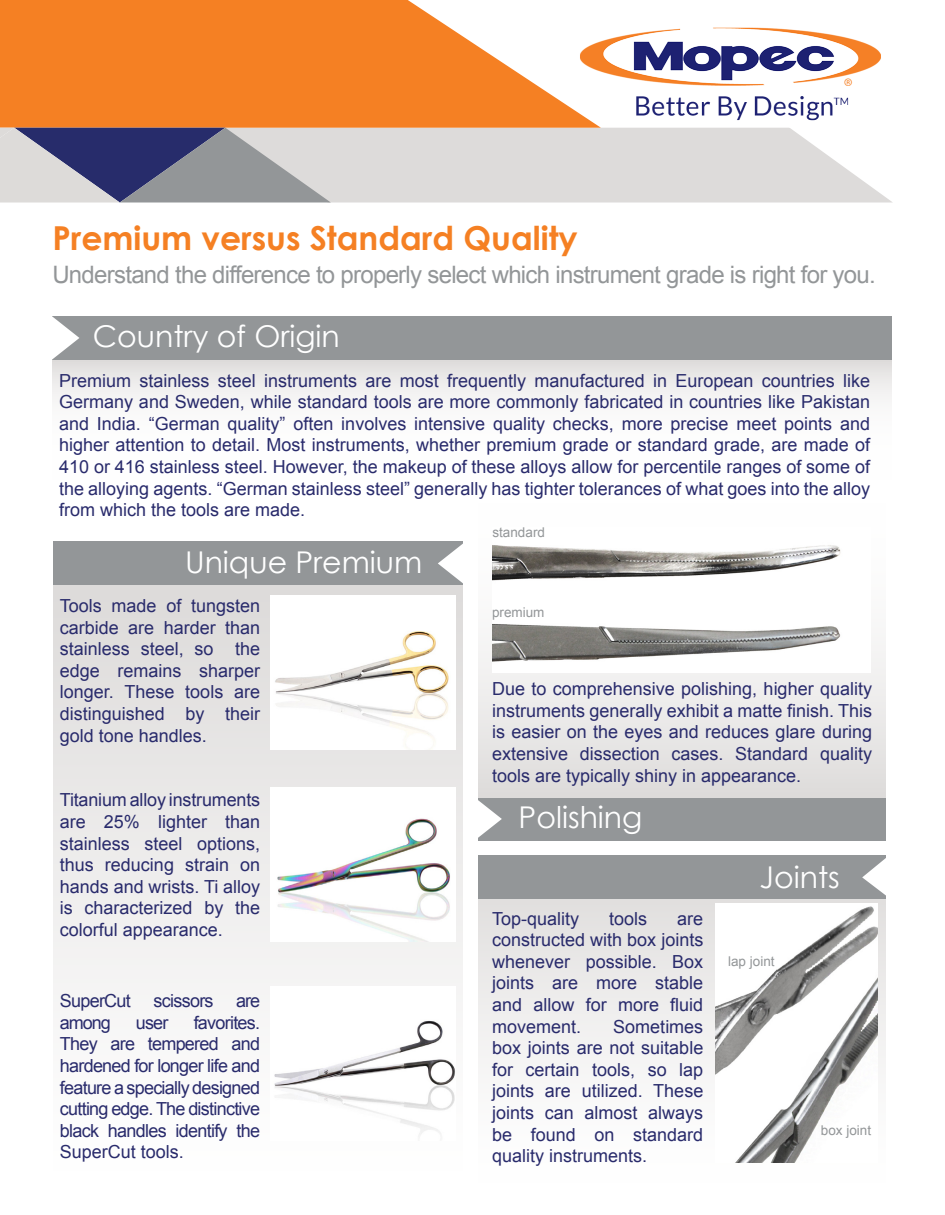
<style>
.page{position:relative;width:945px;height:1215px;background:#fff}
.page>*{position:absolute;margin:0;border:0;box-sizing:border-box;transform-origin:0 0}
.t1{font:700 33px "Century Gothic";color:#f58023}
.t2{font:30px "Century Gothic";color:#fff}
.t3{font:24px "Arial";letter-spacing:-.03em;color:#939698}
.t4{font:18px/21.6px "Arial";color:#292b6c;text-align:justify}
.t5{font:18px "Arial";letter-spacing:-.04em;color:#292b6c}
.t6{font:13.5px "Arial";color:#939698}
</style>
<div class="page">
<svg style="left:331px;top:128px;width:561px;height:74px;background:#e0dedd"></svg>
<svg style="left:0;top:0;width:601px;height:128px;background:#f58933"></svg>
<img style="left:496px;top:18px;width:385px;height:108px">
<div style="left:52px;top:316px;width:840px;height:44px;background:#939698"></div>
<div style="left:52px;top:360px;width:840px;height:166px;background:linear-gradient(to bottom,#edeceb,#fff)"></div>
<div style="left:479px;top:871px;width:407px;height:313px;background:linear-gradient(to bottom,#e0dedd,#fff)"></div>
<svg style="left:52px;top:316px;width:27px;height:47px"></svg>
<svg style="left:0;top:128px;width:331px;height:75px;background:#8c8ea2"></svg>
<div style="left:478px;top:797px;width:407px;height:44px;background:#939698"></div>
<div style="left:479px;top:493px;width:407px;height:304px;background:linear-gradient(to bottom,#fff,#e2e0df)"></div>
<svg style="left:478px;top:794px;width:24px;height:44px"></svg>
<div style="left:478px;top:855px;width:407px;height:44px;background:#939698"></div>
<svg style="left:862px;top:855px;width:24px;height:47px"></svg>
<div style="left:53px;top:541px;width:410px;height:44px;background:#939698"></div>
<div style="left:53px;top:585px;width:410px;height:586px;background:linear-gradient(to bottom,#dddbda,#fff)"></div>
<svg style="left:438px;top:543px;width:25px;height:46px"></svg>
<img style="left:270px;top:595px;width:186px;height:154px">
<img style="left:270px;top:788px;width:186px;height:154px">
<img style="left:270px;top:987px;width:186px;height:153px">
<img style="left:492px;top:528px;width:379px;height:144px">
<img style="left:716px;top:904px;width:161px;height:258px">
<p class="t1" style="left:52px;top:213px;width:527px">Premium versus Standard Quality</p>
<p class="t3" style="left:52px;top:259px;width:825px">Understand the difference to properly select which instrument grade is right for you.</p>
<p class="t2" style="left:93px;top:316px;width:249px">Country of Origin</p>
<p class="t4" style="left:59px;top:370px;width:813px">Premium stainless steel instruments are most frequently manufactured in European countries like Germany and Sweden, while standard tools are more commonly fabricated in countries like Pakistan and India. “German quality” often involves intensive quality checks, more precise meet points and higher attention to detail. Most instruments, whether premium grade or standard grade, are made of 410 or 416 stainless steel. However, the makeup of these alloys allow for percentile ranges of some of the alloying agents. “German stainless steel” generally has tighter tolerances of what goes into the alloy from which the tools are made.</p>
<p class="t2" style="left:185px;top:541px;width:239px">Unique Premium</p>
<p class="t4" style="left:60px;top:595px;width:202px">Tools made of tungsten carbide are harder than stainless steel, so the edge remains sharper longer. These tools are distinguished by their gold tone handles.</p>
<p class="t4" style="left:60px;top:790px;width:202px">Titanium alloy instruments are 25% lighter than stainless steel options, thus reducing strain on hands and wrists. Ti alloy is characterized by the colorful appearance.</p>
<p class="t5" style="left:60px;top:989px;width:72px">SuperCut</p>
<p class="t5" style="left:154px;top:989px;width:61px">scissors</p>
<p class="t4" style="left:236px;top:990px;width:25px">are</p>
<p class="t4" style="left:60px;top:1012px;width:53px">among</p>
<p class="t4" style="left:136px;top:1012px;width:34px">user</p>
<p class="t4" style="left:60px;top:1012px;width:202px;text-indent:134px">favorites.<br>They are tempered and hardened for longer life and feature a specially designed cutting edge. The distinctive black handles identify the SuperCut tools.</p>
<p class="t6" style="left:492px;top:524px;width:54px">standard</p>
<p class="t6" style="left:492px;top:604px;width:54px">premium</p>
<p class="t4" style="left:492px;top:678px;width:382px">Due to comprehensive polishing, higher quality instruments generally exhibit a matte finish. This is easier on the eyes and reduces glare during extensive dissection cases. Standard quality tools are typically shiny in appearance.</p>
<p class="t2" style="left:519px;top:797px;width:125px">Polishing</p>
<p class="t4" style="left:492px;top:908px;width:89px">Top-quality</p>
<p class="t4" style="left:609px;top:908px;width:40px">tools</p>
<p class="t4" style="left:492px;top:908px;width:213px;text-indent:185px">are constructed with box joints whenever possible. Box joints are more stable and allow for more fluid movement.</p>
<p class="t4" style="left:492px;top:1016px;width:213px;text-indent:121px">Sometimes box joints are not suitable for certain tools, so lap joints are utilized. These joints can almost always be found on standard quality instruments.</p>
<p class="t2" style="left:760px;top:856px;width:82px">Joints</p>
<p class="t6" style="left:728px;top:953px;width:48px">lap joint</p>
<p class="t6" style="left:821px;top:1121px;width:52px">box joint</p>
</div>
